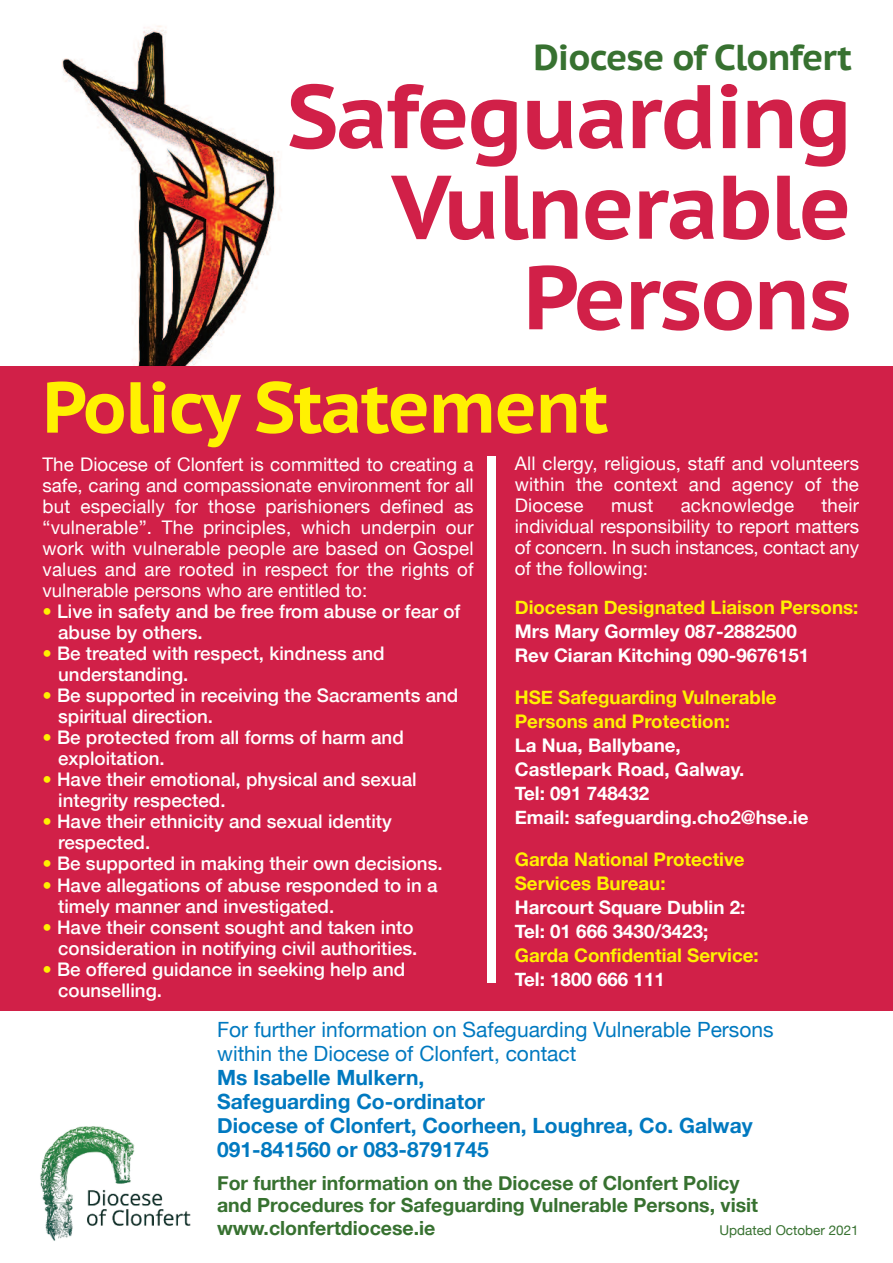
<style>
.page{position:relative;width:893px;height:1263px;background:#fff}
.page>*{position:absolute;margin:0;border:0;box-sizing:border-box;transform-origin:0 0}
.t1{font:700 90px/90.6px "PT Sans Caption";letter-spacing:-.025em;color:#d12048;text-align:right}
.t2{font:700 72px "PT Sans Caption";letter-spacing:-.025em;color:#fff101}
.t3{font:700 36px "PT Sans Caption";letter-spacing:-.025em;color:#377130}
.t4{font:700 21px/24px "Helvetica Neue";color:#0079c0}
.t5{font:21px/24px "Helvetica Neue";color:#0079c0}
.t6{font:700 19.5px/22.5px "Helvetica Neue";color:#377130}
.t7{font:500 18.75px/21px "Helvetica Neue";color:#fff}
.t8{font:18.75px/21px "Helvetica Neue";letter-spacing:.01em;color:#fff;text-align:justify}
.t9{font:700 18.75px/24px "Helvetica Neue";color:#fff}
.t10{font:700 18.75px/24px "Helvetica Neue";color:#fff101}
.t11{font:13.5px "Helvetica Neue";color:#377130}
.s1{color:#fff101}
</style>
<div class="page">
<img style="left:62px;top:25px;width:220px;height:341px">
<div style="left:0;top:366px;width:893px;height:645px;background:#d12048"></div>
<img style="left:40px;top:1126px;width:151px;height:115px">
<div style="left:488px;top:457px;width:8px;height:526px;background:#fff"></div>
<h3 class="t3" style="left:533px;top:33px;width:320px">Diocese of Clonfert</h3>
<h1 class="t1" style="left:287px;top:69px;width:567px">Safeguarding<br>Vulnerable<br>Persons</h1>
<h2 class="t2" style="left:43px;top:359px;width:568px">Policy Statement</h2>
<p class="t8" style="left:515px;top:453px;width:346px">All clergy, religious, staff and volunteers within the context and agency of the Diocese</p>
<p class="t8" style="left:43px;top:454px;width:433px">The Diocese of Clonfert is committed to creating a safe, caring and compassionate environment for all but especially for those parishioners defined as “vulnerable”. The principles, which underpin our work with vulnerable people are based on Gospel values and are rooted in respect for the rights of vulnerable persons who are entitled to:</p>
<p class="t7" style="left:58px;top:601px;width:404px;text-indent:-16px"><span class="s1">•</span> Live in safety and be free from abuse or fear of abuse by others.</p>
<p class="t7" style="left:58px;top:643px;width:328px;text-indent:-16px"><span class="s1">•</span> Be treated with respect, kindness and understanding.</p>
<p class="t7" style="left:58px;top:685px;width:402px;text-indent:-16px"><span class="s1">•</span> Be supported in receiving the Sacraments and spiritual direction.</p>
<p class="t7" style="left:58px;top:727px;width:347px;text-indent:-16px"><span class="s1">•</span> Be protected from all forms of harm and exploitation.</p>
<p class="t7" style="left:58px;top:769px;width:360px;text-indent:-16px"><span class="s1">•</span> Have their emotional, physical and sexual integrity respected.</p>
<p class="t7" style="left:58px;top:811px;width:335px;text-indent:-16px"><span class="s1">•</span> Have their ethnicity and sexual identity respected.</p>
<p class="t7" style="left:43px;top:853px;width:402px"><span class="s1">•</span> Be supported in making their own decisions.</p>
<p class="t7" style="left:58px;top:874px;width:381px;text-indent:-16px"><span class="s1">•</span> Have allegations of abuse responded to in a timely manner and investigated.</p>
<p class="t7" style="left:43px;top:916px;width:376px;text-align:right"><span class="s1">•</span> Have their consent sought and taken into consideration in notifying civil authorities.</p>
<p class="t7" style="left:58px;top:958px;width:349px;text-indent:-16px"><span class="s1">•</span> Be offered guidance in seeking help and counselling.</p>
<p class="t5" style="left:217px;top:1017px;width:558px">For further information on Safeguarding Vulnerable Persons within the Diocese of Clonfert, contact</p>
<p class="t4" style="left:217px;top:1065px;width:537px">Ms Isabelle Mulkern,<br>Safeguarding Co-ordinator<br>Diocese of Clonfert, Coorheen, Loughrea, Co. Galway<br>091-841560 or 083-8791745</p>
<p class="t6" style="left:217px;top:1171px;width:542px">For further information on the Diocese of Clonfert Policy and Procedures for Safeguarding Vulnerable Persons, visit www.clonfertdiocese.ie</p>
<p class="t8" style="left:515px;top:495px;width:346px;text-indent:307px">their individual responsibility to report matters of concern. In such instances, contact any of the following:</p>
<p class="t10" style="left:515px;top:595px;width:345px">Diocesan Designated Liaison Persons:</p>
<p class="t9" style="left:515px;top:619px;width:296px">Mrs Mary Gormley 087-2882500<br>Rev Ciaran Kitching 090-9676151</p>
<p class="t10" style="left:515px;top:685px;width:263px">HSE Safeguarding Vulnerable<br>Persons and Protection:</p>
<p class="t9" style="left:515px;top:733px;width:295px">La Nua, Ballybane,<br>Castlepark Road, Galway.<br>Tel: 091 748432<br>Email: safeguarding.cho2@hse.ie</p>
<p class="t10" style="left:515px;top:847px;width:231px">Garda National Protective<br>Services Bureau:</p>
<p class="t9" style="left:515px;top:895px;width:232px">Harcourt Square Dublin 2:<br>Tel: 01 666 3430/3423;</p>
<p class="t10" style="left:515px;top:943px;width:246px">Garda Confidential Service:</p>
<p class="t9" style="left:515px;top:967px;width:152px">Tel: 1800 666 111</p>
<p class="t8" style="left:611px;top:495px;width:44px">must</p>
<p class="t8" style="left:681px;top:495px;width:115px">acknowledge</p>
<p class="t11" style="left:719px;top:1222px;width:141px">Updated October 2021</p>
</div>
